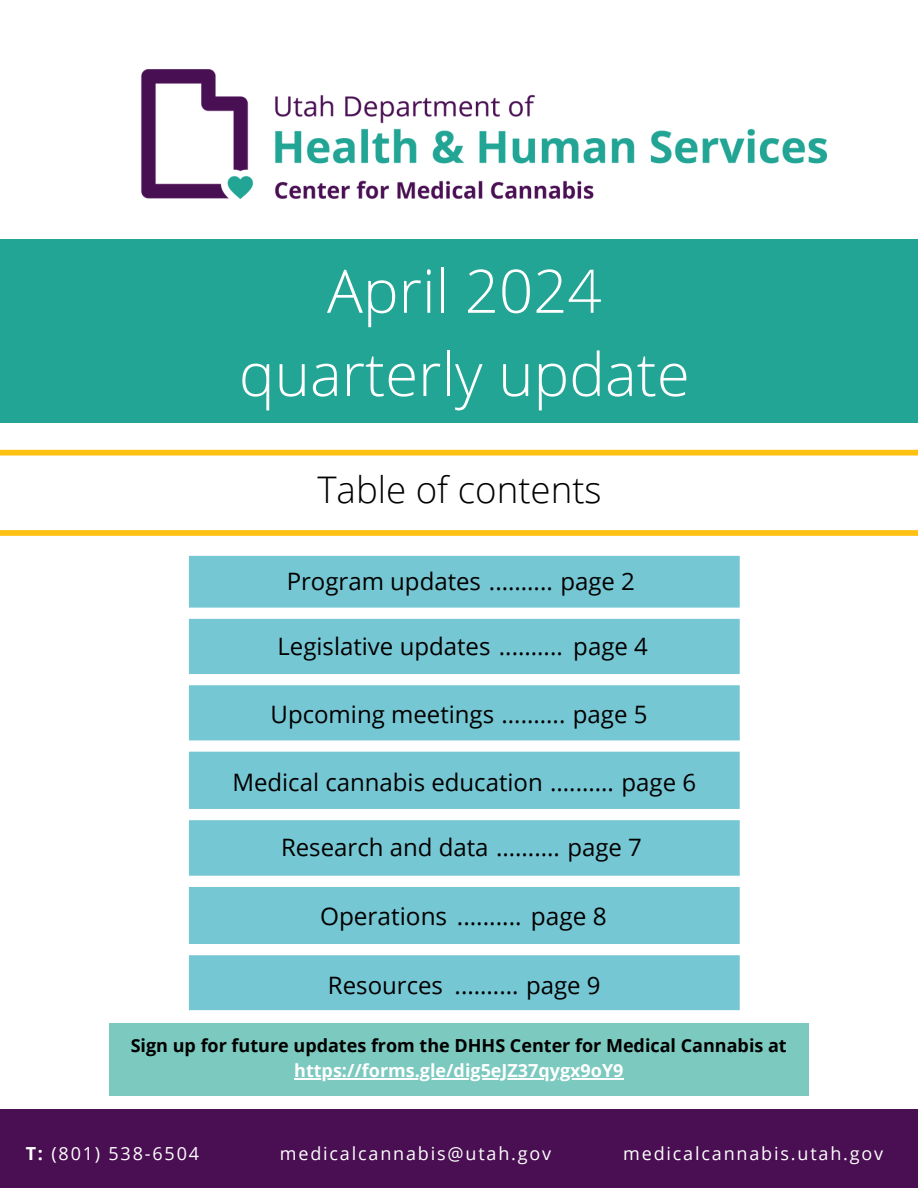
<style>
.page{position:relative;width:918px;height:1188px;background:#fff}
.page>*{position:absolute;margin:0;border:0;box-sizing:border-box;transform-origin:0 0}
.t1{font:300 60px/83.2px "Open Sans";color:#fff;text-align:center}
.t2{font:300 36.75px "Open Sans";color:#000}
.t3{font:24.45px "Open Sans";color:#000}
.t4{font:24px "Open Sans";color:#000}
.t5{font:18px "Open Sans";letter-spacing:.1em;color:#fff}
.t6{font:700 18px "Open Sans";color:#000}
.t7{font:700 18px "Open Sans";color:#fff}
.s1{font-weight:700}
</style>
<div class="page">
<div style="left:0;top:239px;width:918px;height:184px;background:#23a595"></div>
<div style="left:0;top:1109px;width:918px;height:79px;background:#490f52"></div>
<img style="left:141px;top:69px;width:686px;height:130px">
<div style="left:0;top:530px;width:918px;height:6px;background:#ffc112"></div>
<div style="left:0;top:450px;width:918px;height:6px;background:#ffc112"></div>
<svg style="left:189px;top:556px;width:551px;height:454px;background:#8acfda"></svg>
<div style="left:109px;top:1024px;width:700px;height:72px;background:#7bc9bf"></div>
<hr style="left:294px;top:1078px;width:330px;height:1px;background:#fff">
<h3 class="t1" style="left:239px;top:248px;width:452px">April 2024 quarterly update</h3>
<h1 class="t2" style="left:317px;top:464px;width:286px">Table of contents</h1>
<h3 class="t4" style="left:287px;top:564px;width:350px">Program updates .......... page 2</h3>
<p class="t4" style="left:277px;top:629px;width:372px">Legislative updates .......... page 4</p>
<h3 class="t4" style="left:271px;top:697px;width:378px">Upcoming meetings .......... page 5</h3>
<h3 class="t4" style="left:232px;top:766px;width:465px">Medical cannabis education .......... page 6</h3>
<h3 class="t4" style="left:281px;top:831px;width:362px">Research and data .......... page 7</h3>
<h3 class="t3" style="left:320px;top:899px;width:288px">Operations .......... page 8</h3>
<h3 class="t4" style="left:328px;top:968px;width:117px">Resources</h3>
<h3 class="t4" style="left:455px;top:968px;width:148px">.......... page 9</h3>
<h3 class="t6" style="left:131px;top:1033px;width:658px">Sign up for future updates from the DHHS Center for Medical Cannabis at</h3>
<p class="t7" style="left:294px;top:1058px;width:331px">https://forms.gle/dig5eJZ37qygx9oY9</p>
<h2 class="t5" style="left:26px;top:1141px;width:175px"><span class="s1">T:</span> (801) 538-6504</h2>
<p class="t5" style="left:280px;top:1141px;width:273px">medicalcannabis@utah.gov</p>
<h3 class="t5" style="left:623px;top:1141px;width:262px">medicalcannabis.utah.gov</h3>
</div>
